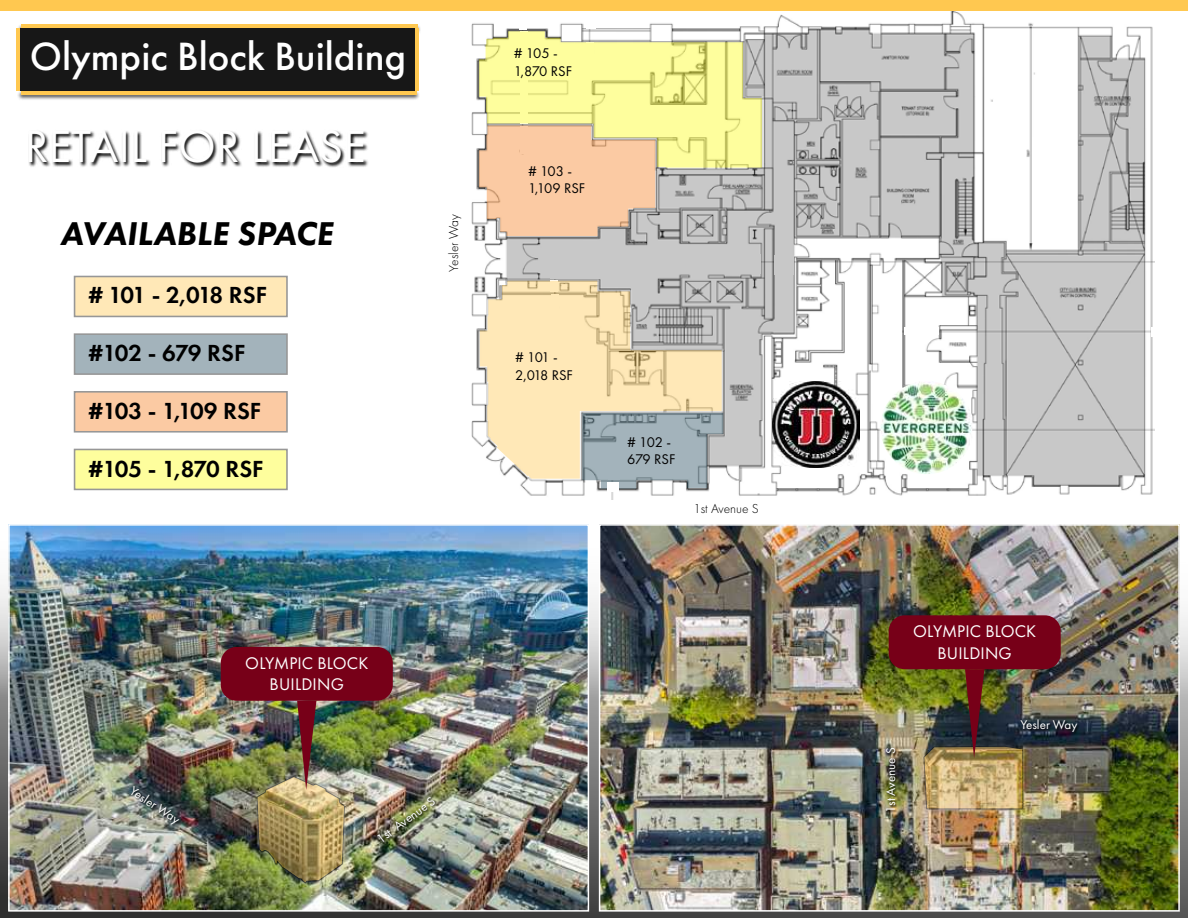
<style>
.page{position:relative;width:1188px;height:918px;background:#fff}
.page>*{position:absolute;margin:0;border:0;box-sizing:border-box;transform-origin:0 0}
.t1{font:47.1px "Futura PT";color:#fff}
.t2{font:500 40.95px "Futura PT";color:#fff}
.t3{font:italic 800 34.2px "Futura PT";color:#000}
.t4{font:600 24.15px "Futura PT";letter-spacing:-.015em;color:#000}
.t5{font:600 24.15px "Futura PT";letter-spacing:-.07em;color:#000}
.t6{font:17.55px/21.1px "Futura PT";letter-spacing:.01em;color:#fff;text-align:center}
.t7{font:14.55px/17.4px "Futura PT";letter-spacing:-.015em;color:#000}
.t8{font:14.55px/17.4px "Futura PT";letter-spacing:-.08em;color:#000}
.t9{font:300 13.5px "Futura PT";color:#000}
.t10{font:13.05px "Futura PT";color:#fff}
</style>
<div class="page">
<svg style="left:0;top:585px;width:1188px;height:333px;background:#6d6d6d"></svg>
<div style="left:75px;top:276px;width:212px;height:40px;background:#ffe8b7"></div>
<div style="left:75px;top:334px;width:212px;height:40px;background:#a3b3bb"></div>
<div style="left:75px;top:392px;width:212px;height:40px;background:#fbcaa3"></div>
<img style="left:602px;top:527px;width:575px;height:382px">
<div style="left:599px;top:524px;width:581px;height:388px;border:2px solid #fff"></div>
<img style="left:11px;top:527px;width:575px;height:382px">
<div style="left:8px;top:524px;width:581px;height:388px;border:2px solid #fff"></div>
<img style="left:459px;top:10px;width:696px;height:489px">
<img style="left:772px;top:381px;width:87px;height:87px">
<img style="left:880px;top:381px;width:92px;height:93px">
<div style="left:550px;top:259px;width:86px;height:20px;background:#c8c8c8"></div>
<div style="left:575px;top:254px;width:186px;height:20px;background:#c8c8c8"></div>
<div style="left:774px;top:255px;width:20px;height:20px;background:#c8c8c8"></div>
<div style="left:878px;top:327px;width:24px;height:9px;background:#fff"></div>
<div style="left:904px;top:327px;width:35px;height:8px;background:#fff"></div>
<div style="left:1151px;top:328px;width:10px;height:9px;background:#fff"></div>
<svg style="left:477px;top:278px;width:247px;height:204px;background:#ead9b6"></svg>
<svg style="left:582px;top:413px;width:141px;height:76px;background:#a2b0b6"></svg>
<div style="left:578px;top:5px;width:597px;height:6px;background:#ffc850"></div>
<div style="left:519px;top:0;width:8px;height:29px;background:#fff"></div>
<div style="left:586px;top:9px;width:9px;height:19px;background:#fff"></div>
<div style="left:607px;top:483px;width:11px;height:9px;background:#fff"></div>
<svg style="left:28px;top:130px;width:340px;height:38px"></svg>
<div style="left:18px;top:90px;width:402px;height:10px;background:#000;opacity:.75"></div>
<hr style="left:21px;top:91px;width:395px;height:3px;background:#ffc850">
<hr style="left:21px;top:24px;width:396px;height:4px;background:#ffc850">
<div style="left:16px;top:28px;width:403px;height:63px;background:#ffc850"></div>
<div style="left:21px;top:28px;width:394px;height:63px;background:#171717"></div>
<div style="left:0;top:0;width:1188px;height:10px;background:#ffc850"></div>
<div style="left:221px;top:647px;width:172px;height:54px;background:#770018;border-radius:16px"></div>
<img style="left:257px;top:701px;width:89px;height:182px">
<svg style="left:131px;top:785px;width:51px;height:43px;background:#585f5e"></svg>
<img style="left:377px;top:796px;width:61px;height:49px">
<svg style="left:1023px;top:719px;width:58px;height:16px"></svg>
<svg style="left:885px;top:748px;width:13px;height:66px"></svg>
<div style="left:889px;top:615px;width:172px;height:54px;background:#770018;border-radius:16px"></div>
<img style="left:924px;top:669px;width:99px;height:140px">
<div style="left:75px;top:449px;width:212px;height:40px;background:#fefe9d"></div>
<svg style="left:479px;top:31px;width:283px;height:205px;background:#ebdda3"></svg>
<h2 class="t2" style="left:30px;top:32px;width:378px">Olympic Block Building</h2>
<h1 class="t1" style="left:25px;top:119px;width:343px">RETAIL FOR LEASE</h1>
<h3 class="t3" style="left:60px;top:213px;width:274px">AVAILABLE SPACE</h3>
<h3 class="t5" style="left:88px;top:280px;width:180px"># 101 - 2,018 RSF</h3>
<h3 class="t4" style="left:88px;top:338px;width:158px">#102 - 679 RSF</h3>
<h3 class="t4" style="left:88px;top:396px;width:174px">#103 - 1,109 RSF</h3>
<h3 class="t4" style="left:88px;top:454px;width:177px">#105 - 1,870 RSF</h3>
<p class="t9" style="left:446px;top:272px;width:59px;rotate:-90deg">Yesler Way</p>
<p class="t7" style="left:514px;top:45px;width:60px"># 105 -<br>1,870 RSF</p>
<p class="t7" style="left:528px;top:162px;width:59px"># 103 -<br>1,109 RSF</p>
<p class="t8" style="left:515px;top:349px;width:59px"># 101 -<br>2,018 RSF</p>
<p class="t7" style="left:627px;top:433px;width:50px"># 102 -<br>679 RSF</p>
<p class="t9" style="left:693px;top:500px;width:67px">1st Avenue S</p>
<p class="t6" style="left:245px;top:652px;width:125px">OLYMPIC BLOCK<br>BUILDING</p>
<p class="t10" style="left:135px;top:783px;width:59px;rotate:33deg">Yesler Way</p>
<p class="t10" style="left:374px;top:834px;width:71px;rotate:-36deg">1st Avenue S</p>
<p class="t6" style="left:913px;top:621px;width:125px">OLYMPIC BLOCK<br>BUILDING</p>
<p class="t10" style="left:883px;top:813px;width:68px;rotate:-90deg">1st Avenue S</p>
<p class="t10" style="left:1020px;top:717px;width:59px">Yesler Way</p>
</div>
